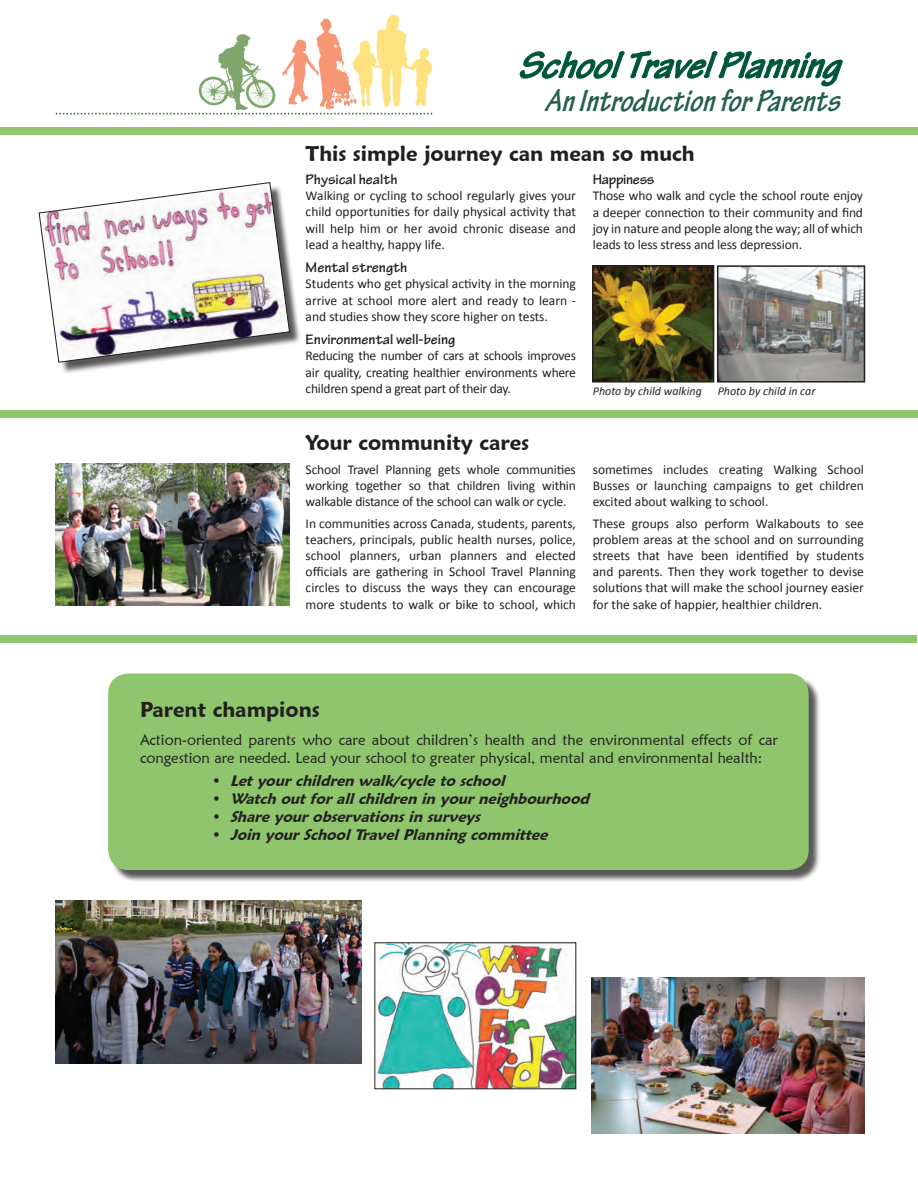
<style>
.page{position:relative;width:918px;height:1188px;background:#fff}
.page>*{position:absolute;margin:0;border:0;box-sizing:border-box;transform-origin:0 0}
.t1{font:italic 700 condensed 33px "Tekton Pro";color:#245f4c}
.t2{font:600 21px "Maiandra GD";color:#231f20}
.t3{font:15px/18px "Maiandra GD";color:#231f20}
.t4{font:italic 600 15px "Maiandra GD";color:#231f20}
.t5{font:700 15px "Tekton Pro";color:#231f20}
.t6{font:700 15px "Tekton Pro";letter-spacing:-.02em;color:#231f20}
.t7{font:13.5px/16.2px "Calibri";letter-spacing:-.005em;color:#231f20;text-align:justify}
.t8{font:italic 12px "Calibri";color:#231f20}
.s1{font-style:normal}
</style>
<div class="page">
<div style="left:0;top:127px;width:918px;height:8px;background:#8fc56d"></div>
<div style="left:0;top:410px;width:918px;height:8px;background:#8fc56d"></div>
<svg style="left:56px;top:15px;width:376px;height:100px"></svg>
<svg style="left:519px;top:50px;width:324px;height:37px"></svg>
<img style="left:720px;top:268px;width:142px;height:112px">
<div style="left:717px;top:265px;width:148px;height:118px;border:2px solid #231f20"></div>
<img style="left:595px;top:268px;width:116px;height:112px">
<div style="left:592px;top:265px;width:122px;height:118px;border:2px solid #231f20"></div>
<div style="left:41px;top:185px;width:261px;height:189px;background:#231f20;opacity:.75"></div>
<img style="left:39px;top:182px;width:251px;height:181px">
<img style="left:56px;top:464px;width:234px;height:142px">
<div style="left:0;top:635px;width:917px;height:8px;background:#8fc56d"></div>
<div style="left:111px;top:676px;width:710px;height:207px;background:#231f20;opacity:.75"></div>
<div style="left:108px;top:673px;width:701px;height:197px;background:#8fc56d;border-radius:20px"></div>
<img style="left:56px;top:901px;width:306px;height:162px">
<img style="left:592px;top:978px;width:272px;height:156px">
<img style="left:377px;top:945px;width:197px;height:142px">
<h1 class="t1" style="left:544px;top:82px;width:307px">AnIntroductionforParents</h1>
<h2 class="t2" style="left:306px;top:141px;width:390px">This simple journey can mean so much</h2>
<p class="t5" style="left:306px;top:170px;width:94px">Physical health</p>
<p class="t7" style="left:306px;top:187px;width:272px">Walking or cycling to school regularly gives your child opportunities for daily physical activity that will help him or her avoid chronic disease and lead a healthy, happy life.</p>
<p class="t5" style="left:306px;top:259px;width:103px">Mental strength</p>
<p class="t7" style="left:306px;top:275px;width:272px">Students who get physical activity in the morning arrive at school more alert and ready to learn - and studies show they score higher on tests.</p>
<p class="t5" style="left:306px;top:331px;width:151px">Environmental well-being</p>
<p class="t7" style="left:306px;top:347px;width:272px">Reducing the number of cars at schools improves air quality, creating healthier environments where children spend a great part of their day.</p>
<p class="t6" style="left:593px;top:171px;width:63px">Happiness</p>
<p class="t7" style="left:593px;top:187px;width:272px">Those who walk and cycle the school route enjoy a deeper connection to their community and find joy in nature and people along the way; all of which leads to less stress and less depression.</p>
<p class="t8" style="left:593px;top:383px;width:111px">Photo by child walking</p>
<p class="t8" style="left:718px;top:383px;width:99px">Photo by child in car</p>
<h2 class="t2" style="left:306px;top:430px;width:225px">Your community cares</h2>
<p class="t7" style="left:306px;top:460px;width:272px">School Travel Planning gets whole communities working together so that children living within walkable distance of the school can walk or cycle.</p>
<p class="t7" style="left:306px;top:514px;width:272px">In communities across Canada, students, parents, teachers, principals, public health nurses, police, school planners, urban planners and elected officials are gathering in School Travel Planning circles to discuss the ways they can encourage more students to walk or bike to school, which</p>
<p class="t7" style="left:593px;top:460px;width:273px">sometimes includes creating Walking School Busses or launching campaigns to get children excited about walking to school.</p>
<p class="t7" style="left:593px;top:514px;width:273px">These groups also perform Walkabouts to see problem areas at the school and on surrounding streets that have been identified by students and parents. Then they work together to devise solutions that will make the school journey easier for the sake of happier, healthier children.</p>
<h2 class="t2" style="left:140px;top:696px;width:181px">Parent champions</h2>
<p class="t3" style="left:140px;top:730px;width:639px">Action-oriented parents who care about children’s health and the environmental effects of car congestion are needed. Lead your school to greater physical, mental and environmental health:</p>
<p class="t4" style="left:212px;top:772px;width:299px"><span class="s1">•</span> Letyourchildren walk/cycleto school</p>
<p class="t4" style="left:212px;top:790px;width:383px"><span class="s1">•</span> Watch outforallchildren in yourneighbourhood</p>
<p class="t4" style="left:212px;top:808px;width:274px"><span class="s1">•</span> Shareyourobservationsin surveys</p>
<p class="t4" style="left:212px;top:826px;width:342px"><span class="s1">•</span> Join yourSchoolTravelPlanningcommittee</p>
</div>
